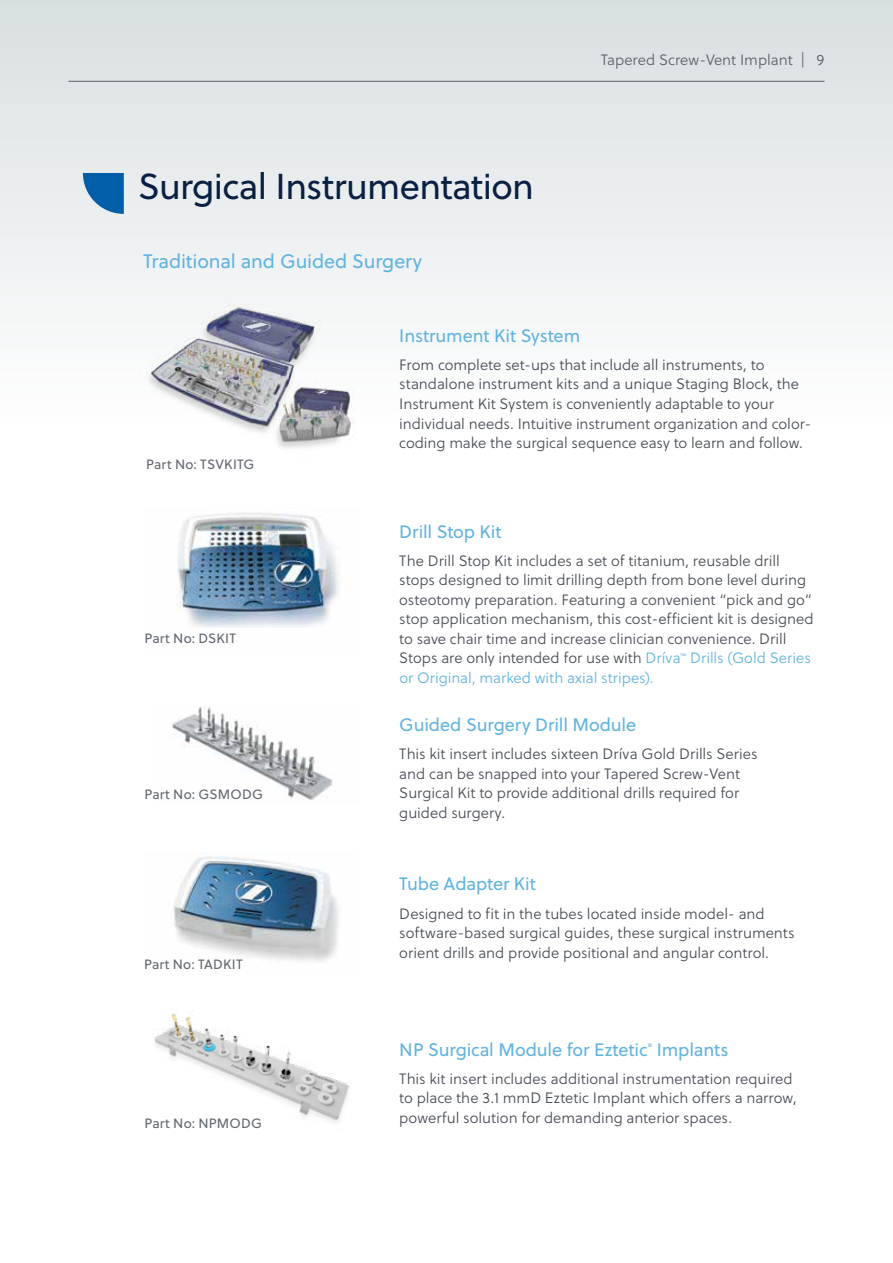
<style>
.page{position:relative;width:893px;height:1263px;background:#fff}
.page>*{position:absolute;margin:0;border:0;box-sizing:border-box;transform-origin:0 0}
.t1{font:36px "Soleil";letter-spacing:-.02em;color:#0a2043}
.t2{font:19.5px "Soleil";letter-spacing:-.005em;color:#60b3de}
.t3{font:18px "Soleil";letter-spacing:-.01em;color:#60b3de}
.t4{font:15px/19.5px "Soleil Lt";color:#474c55}
.t5{font:15px "Soleil Lt";color:#60b3de}
.t6{font:15px "Soleil Lt";color:#5b6069}
.t7{font:13.5px "Soleil";letter-spacing:.015em;color:#626770}
.t8{font:7.95px "Soleil";color:#60b3de}
.t9{font:6.6px "Soleil Lt";color:#60b3de}
.s1{color:#60b3de}
</style>
<div class="page">
<div style="left:0;top:0;width:893px;height:855px;background:linear-gradient(to bottom,#e2e7e8,#fff)"></div>
<hr style="left:68px;top:81px;width:756px;height:1px;background:#5b6069">
<img style="left:155px;top:706px;width:204px;height:98px">
<img style="left:152px;top:1010px;width:199px;height:113px">
<img style="left:145px;top:852px;width:214px;height:110px">
<img style="left:144px;top:509px;width:215px;height:145px">
<img style="left:140px;top:285px;width:235px;height:173px">
<svg style="left:83px;top:173px;width:41px;height:41px;background:#357db6"></svg>
<h1 class="t1" style="left:138px;top:164px;width:398px">Surgical Instrumentation</h1>
<h2 class="t2" style="left:143px;top:249px;width:281px">Traditional and Guided Surgery</h2>
<p class="t6" style="left:601px;top:51px;width:225px">Tapered Screw-Vent Implant | 9</p>
<p class="t7" style="left:146px;top:456px;width:110px">Part No: TSVKITG</p>
<p class="t7" style="left:144px;top:629px;width:93px">Part No: DSKIT</p>
<p class="t7" style="left:144px;top:786px;width:120px">Part No: GSMODG</p>
<p class="t7" style="left:144px;top:956px;width:100px">Part No: TADKIT</p>
<p class="t7" style="left:144px;top:1114px;width:119px">Part No: NPMODG</p>
<p class="t3" style="left:399px;top:324px;width:182px">Instrument Kit System</p>
<p class="t4" style="left:399px;top:356px;width:414px">From complete set-ups that include all instruments, to standalone instrument kits and a unique Staging Block, the Instrument Kit System is conveniently adaptable to your individual needs. Intuitive instrument organization and color&shy;coding make the surgical sequence easy to learn and follow.</p>
<p class="t3" style="left:399px;top:520px;width:104px">Drill Stop Kit</p>
<p class="t4" style="left:399px;top:551px;width:416px">The Drill Stop Kit includes a set of titanium, reusable drill stops designed to limit drilling depth from bone level during osteotomy preparation. Featuring a convenient “pick and go” stop application mechanism, this cost-efficient kit is designed to save chair time and increase clinician convenience. Drill Stops are only intended for use with <span class="s1">Dríva</span></p>
<p class="t9" style="left:680px;top:651px;width:8px">™</p>
<p class="t5" style="left:690px;top:649px;width:122px">Drills (Gold Series</p>
<p class="t5" style="left:399px;top:668px;width:256px">or Original, marked with axial stripes).</p>
<p class="t3" style="left:399px;top:714px;width:238px">Guided Surgery Drill Module</p>
<p class="t4" style="left:399px;top:745px;width:360px">This kit insert includes sixteen Dríva Gold Drills Series and can be snapped into your Tapered Screw-Vent Surgical Kit to provide additional drills required for guided surgery.</p>
<p class="t3" style="left:399px;top:873px;width:138px">Tube Adapter Kit</p>
<p class="t4" style="left:399px;top:904px;width:397px">Designed to fit in the tubes located inside model- and software-based surgical guides, these surgical instruments orient drills and provide positional and angular control.</p>
<p class="t3" style="left:399px;top:1038px;width:250px">NP Surgical Module for Eztetic</p>
<p class="t8" style="left:648px;top:1041px;width:6px">®</p>
<p class="t3" style="left:657px;top:1038px;width:73px">Implants</p>
<p class="t4" style="left:399px;top:1069px;width:399px">This kit insert includes additional instrumentation required to place the 3.1 mmD Eztetic Implant which offers a narrow, powerful solution for demanding anterior spaces.</p>
</div>
